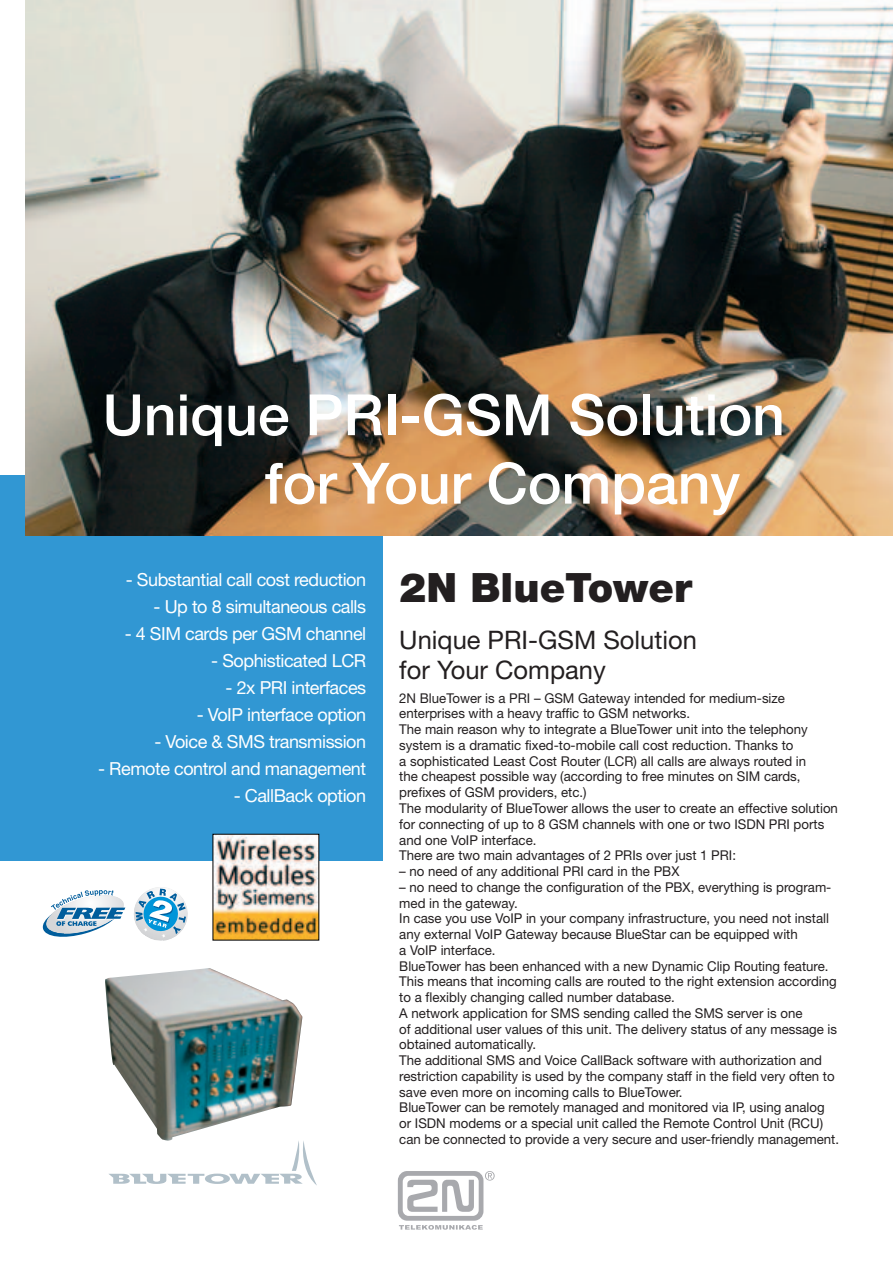
<style>
.page{position:relative;width:893px;height:1262px;background:#fff}
.page>*{position:absolute;margin:0;border:0;box-sizing:border-box;transform-origin:0 0}
.t1{font:500 57px/68.4px "Helvetica Neue CE";color:#fff}
.t2{font:900 40.5px "Helvetica Neue CE";color:#231f20}
.t3{font:25.5px/30.6px "Helvetica Neue CE";color:#231f20}
.t4{font:18px "Helvetica Neue CE";letter-spacing:-.025em;color:#fff}
.t5{font:13.5px/15.8px "Helvetica Neue CE";color:#231f20}
</style>
<div class="page">
<div style="left:0;top:475px;width:383px;height:386px;background:#3197d3"></div>
<img style="left:26px;top:0;width:866px;height:535px">
<img style="left:105px;top:968px;width:197px;height:172px">
<svg style="left:398px;top:1171px;width:96px;height:58px"></svg>
<img style="left:215px;top:836px;width:102px;height:102px">
<svg style="left:109px;top:1140px;width:208px;height:45px"></svg>
<svg style="left:43px;top:887px;width:145px;height:53px"></svg>
<h1 class="t1" style="left:265px;top:387px;width:521px;text-indent:-162px">Unique PRI-GSM Solution for Your Company</h1>
<h3 class="t4" style="left:126px;top:573px;width:242px">- Substantial call cost reduction</h3>
<h3 class="t4" style="left:153px;top:600px;width:214px">- Up to 8 simultaneous calls</h3>
<h3 class="t4" style="left:125px;top:627px;width:243px">- 4 SIM cards per GSM channel</h3>
<h3 class="t4" style="left:211px;top:654px;width:156px">- Sophisticated LCR</h3>
<h3 class="t4" style="left:225px;top:681px;width:142px">- 2x PRI interfaces</h3>
<h3 class="t4" style="left:197px;top:708px;width:171px">- VoIP interface option</h3>
<h3 class="t4" style="left:154px;top:735px;width:213px">- Voice &amp; SMS transmission</h3>
<h3 class="t4" style="left:98px;top:762px;width:269px">- Remote control and management</h3>
<h3 class="t4" style="left:234px;top:789px;width:134px">- CallBack option</h3>
<h2 class="t2" style="left:399px;top:573px;width:294px">2N BlueTower</h2>
<h3 class="t3" style="left:399px;top:627px;width:299px">Unique PRI-GSM Solution for Your Company</h3>
<p class="t5" style="left:399px;top:691px;width:440px">2N BlueTower is a PRI – GSM Gateway intended for medium-size enterprises with a heavy traffic to GSM networks.<br>The main reason why to integrate a BlueTower unit into the telephony system is a dramatic fixed-to-mobile call cost reduction. Thanks to<br>a sophisticated Least Cost Router (LCR) all calls are always routed in<br>the cheapest possible way (according to free minutes on SIM cards, prefixes of GSM providers, etc.)<br>The modularity of BlueTower allows the user to create an effective solution for connecting of up to 8 GSM channels with one or two ISDN PRI ports and one VoIP interface.<br>There are two main advantages of 2 PRIs over just 1 PRI:</p>
<p class="t5" style="left:399px;top:865px;width:282px">– no need of any additional PRI card in the PBX</p>
<p class="t5" style="left:399px;top:880px;width:441px">– no need to change the configuration of the PBX, everything is program&shy;med in the gateway.<br>In case you use VoIP in your company infrastructure, you need not install any external VoIP Gateway because BlueStar can be equipped with<br>a VoIP interface.<br>BlueTower has been enhanced with a new Dynamic Clip Routing feature.<br>This means that incoming calls are routed to the right extension according to a flexibly changing called number database.<br>A network application for SMS sending called the SMS server is one<br>of additional user values of this unit. The delivery status of any message is obtained automatically.<br>The additional SMS and Voice CallBack software with authorization and restriction capability is used by the company staff in the field very often to save even more on incoming calls to BlueTower.<br>BlueTower can be remotely managed and monitored via IP, using analog or ISDN modems or a special unit called the Remote Control Unit (RCU) can be connected to provide a very secure and user-friendly management.</p>
</div>
